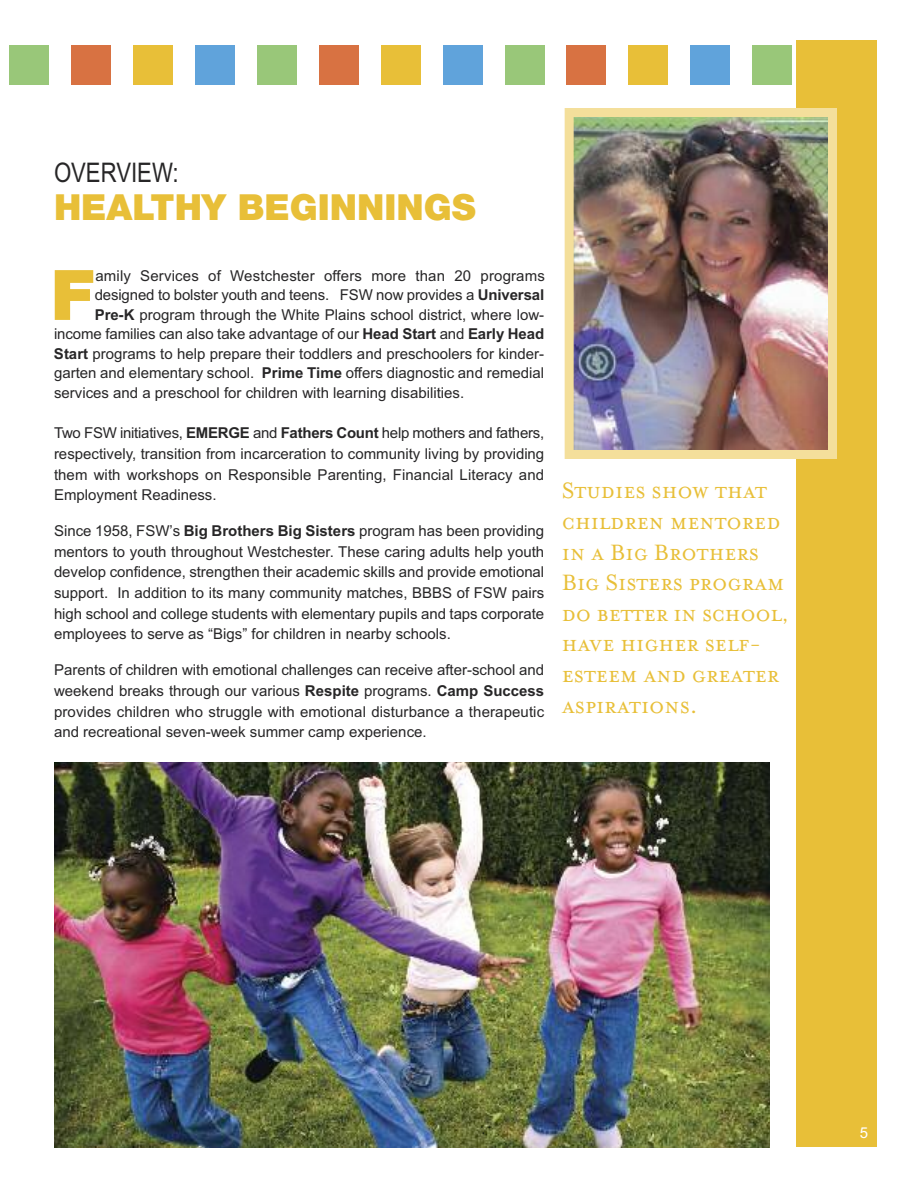
<style>
.page{position:relative;width:918px;height:1188px;background:#fff}
.page>*{position:absolute;margin:0;border:0;box-sizing:border-box;transform-origin:0 0}
.t1{font:900 69.75px "Helvetica Neue";color:#e8bf38}
.t2{font:54px "Zapf Dingbats";color:#99c779}
.t3{font:900 36px "Helvetica Neue";color:#e8bf38}
.t4{font:27px "Arial Narrow";color:#272627}
.t5{font:25.5px/30.6px "Mrs Eaves Small Caps";color:#e8bf38}
.t6{font:15px/20.7px "Arial";color:#272627;text-align:justify}
.t7{font:15px "Arial";color:#fff}
.s1{color:#d87242}
.s2{color:#e8bf38}
.s3{color:#60a3db}
.s4{font-weight:700}
</style>
<div class="page">
<div style="left:796px;top:40px;width:82px;height:1107px;background:#e8bf38"></div>
<img style="left:54px;top:763px;width:715px;height:385px">
<img style="left:575px;top:118px;width:252px;height:331px">
<div style="left:565px;top:108px;width:272px;height:351px;border:9px solid #f4df9b"></div>
<h2 class="t2" style="left:9px;top:28px;width:785px">■<span class="s1">■</span><span class="s2">■</span><span class="s3">■</span>■<span class="s1">■</span><span class="s2">■</span><span class="s3">■</span>■<span class="s1">■</span><span class="s2">■</span><span class="s3">■</span>■</h2>
<h3 class="t4" style="left:54px;top:157px;width:126px">OVERVIEW:</h3>
<h3 class="t3" style="left:54px;top:194px;width:423px">HEALTHY BEGINNINGS</h3>
<h1 class="t1" style="left:51px;top:270px;width:45px">F</h1>
<p class="t6" style="left:95px;top:265px;width:451px">amily Services of Westchester offers more than 20 programs</p>
<p class="t6" style="left:95px;top:285px;width:451px">designed to bolster youth and teens. FSW now provides a <span class="s4">Universal</span></p>
<p class="t6" style="left:95px;top:304px;width:451px"><span class="s4">Pre-K</span> program through the White Plains school district, where low-</p>
<p class="t6" style="left:54px;top:324px;width:492px">income families can also take advantage of our <span class="s4">Head Start</span> and <span class="s4">Early Head</span></p>
<p class="t6" style="left:54px;top:343px;width:492px"><span class="s4">Start</span> programs to help prepare their toddlers and preschoolers for kinder-</p>
<p class="t6" style="left:54px;top:363px;width:492px">garten and elementary school. <span class="s4">Prime Time</span> offers diagnostic and remedial</p>
<p class="t6" style="left:54px;top:382px;width:412px">services and a preschool for children with learning disabilities.</p>
<p class="t6" style="left:54px;top:423px;width:492px">Two FSW initiatives, <span class="s4">EMERGE</span> and <span class="s4">Fathers Count</span> help mothers and fathers, respectively, transition from incarceration to community living by providing them with workshops on Responsible Parenting, Financial Literacy and Employment Readiness.</p>
<p class="t6" style="left:54px;top:520px;width:492px">Since 1958, FSW’s <span class="s4">Big Brothers Big Sisters</span> program has been providing mentors to youth throughout Westchester. These caring adults help youth develop confidence, strengthen their academic skills and provide emotional support. In addition to its many community matches, BBBS of FSW pairs high school and college students with elementary pupils and taps corporate employees to serve as “Bigs” for children in nearby schools.</p>
<p class="t6" style="left:54px;top:660px;width:492px">Parents of children with emotional challenges can receive after-school and weekend breaks through our various <span class="s4">Respite</span> programs. <span class="s4">Camp Success </span>provides children who struggle with emotional disturbance a therapeutic and recreational seven-week summer camp experience.</p>
<h3 class="t5" style="left:562px;top:474px;width:229px">Studies show that children mentored in a Big Brothers<br>Big Sisters program do better in school, have higher self&shy;esteem and greater aspirations.</h3>
<p class="t7" style="left:860px;top:1124px;width:10px">5</p>
</div>
